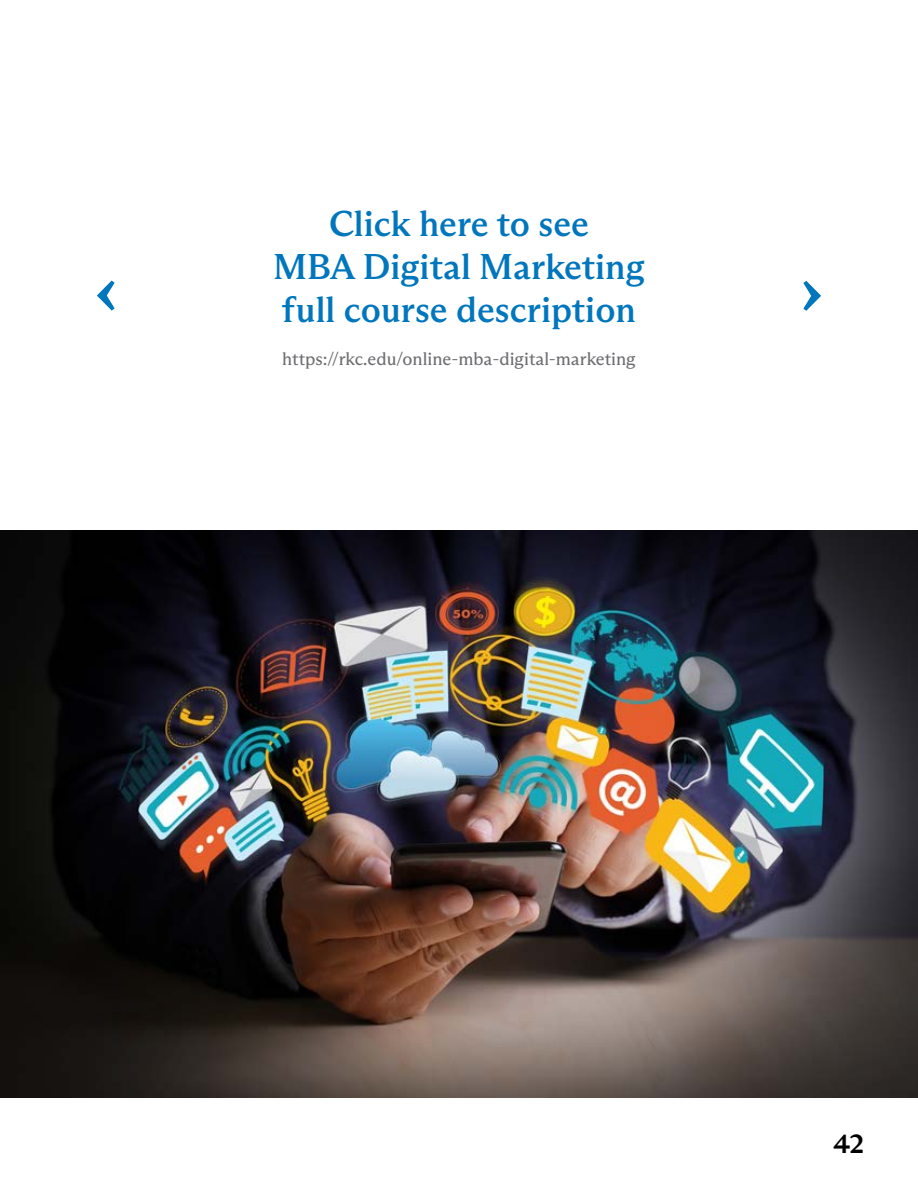
<style>
.page{position:relative;width:918px;height:1188px;background:#fff}
.page>*{position:absolute;margin:0;border:0;box-sizing:border-box;transform-origin:0 0}
.t1{font:700 60px "Robert Kennedy College Arizona Mix";color:#0076bd}
.t2{font:500 36px/43.2px "Robert Kennedy College Arizona Mix";color:#0076bd;text-align:center}
.t3{font:700 27px "Robert Kennedy College Arizona Mix";color:#000}
.t4{font:18px "Robert Kennedy College Arizona Mix";color:#6d6e71}
</style>
<div class="page">
<img style="left:0;top:531px;width:918px;height:567px">
<p class="t2" style="left:273px;top:202px;width:373px">Click here to see<br>MBA Digital Marketing full course description</p>
<p class="t4" style="left:282px;top:349px;width:355px">https://rkc.edu/online-mba-digital-marketing</p>
<h1 class="t1" style="left:95px;top:254px;width:24px">‹</h1>
<h1 class="t1" style="left:800px;top:254px;width:24px">›</h1>
<p class="t3" style="left:833px;top:1128px;width:32px">42</p>
</div>
